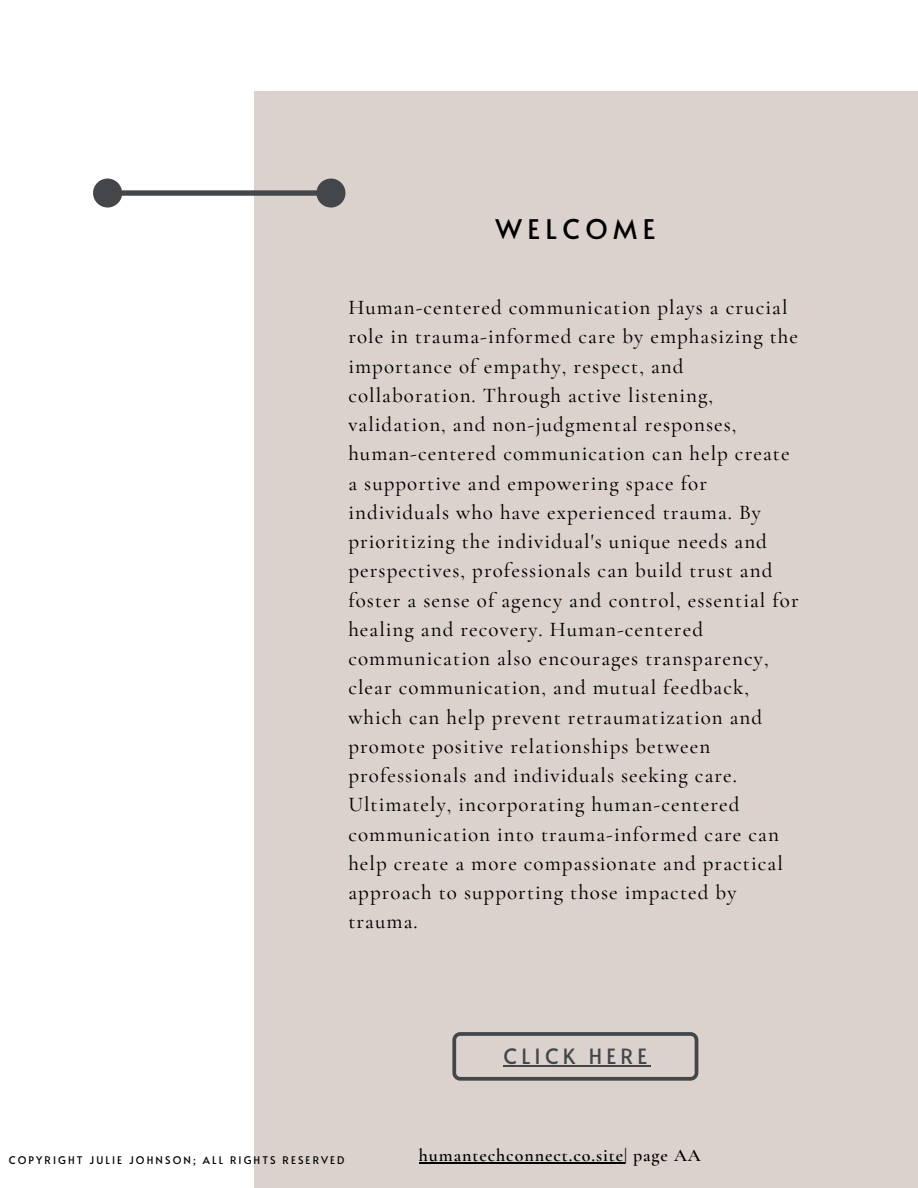
<style>
.page{position:relative;width:918px;height:1188px;background:#fff}
.page>*{position:absolute;margin:0;border:0;box-sizing:border-box;transform-origin:0 0}
.t1{font:27px "Alata";letter-spacing:.2em;color:#000}
.t2{font:500 21px/29.2px "Cormorant Garamond";letter-spacing:.05em;color:#000}
.t3{font:21px "Alata";letter-spacing:.2em;color:#434749}
.t4{font:600 18px "Cormorant Garamond";letter-spacing:.05em;color:#000}
.t5{font:10.5px "Alata";letter-spacing:.2em;color:#000}
</style>
<div class="page">
<div style="left:254px;top:92px;width:664px;height:1096px;background:#dbd2cd"></div>
<svg style="left:452px;top:1032px;width:246px;height:49px"></svg>
<hr style="left:504px;top:1065px;width:147px;height:2px;background:#434749">
<svg style="left:93px;top:179px;width:252px;height:29px"></svg>
<hr style="left:419px;top:1162px;width:205px;height:2px;background:#000">
<p class="t1" style="left:495px;top:209px;width:161px">WELCOME</p>
<p class="t2" style="left:348px;top:293px;width:452px">Human-centered communication plays a crucial role in trauma-informed care by emphasizing the importance of empathy, respect, and collaboration. Through active listening, validation, and non-judgmental responses, human-centered communication can help create a supportive and empowering space for individuals who have experienced trauma. By prioritizing the individual's unique needs and perspectives, professionals can build trust and foster a sense of agency and control, essential for healing and recovery. Human-centered communication also encourages transparency, clear communication, and mutual feedback, which can help prevent retraumatization and promote positive relationships between professionals and individuals seeking care.<br>Ultimately, incorporating human-centered communication into trauma-informed care can help create a more compassionate and practical approach to supporting those impacted by trauma.</p>
<p class="t3" style="left:504px;top:1041px;width:145px">CLICK HERE</p>
<p class="t5" style="left:9px;top:1152px;width:337px">COPYRIGHT JULIE JOHNSON; ALL RIGHTS RESERVED</p>
<p class="t4" style="left:419px;top:1145px;width:283px">humantechconnect.co.site| page AA</p>
</div>
